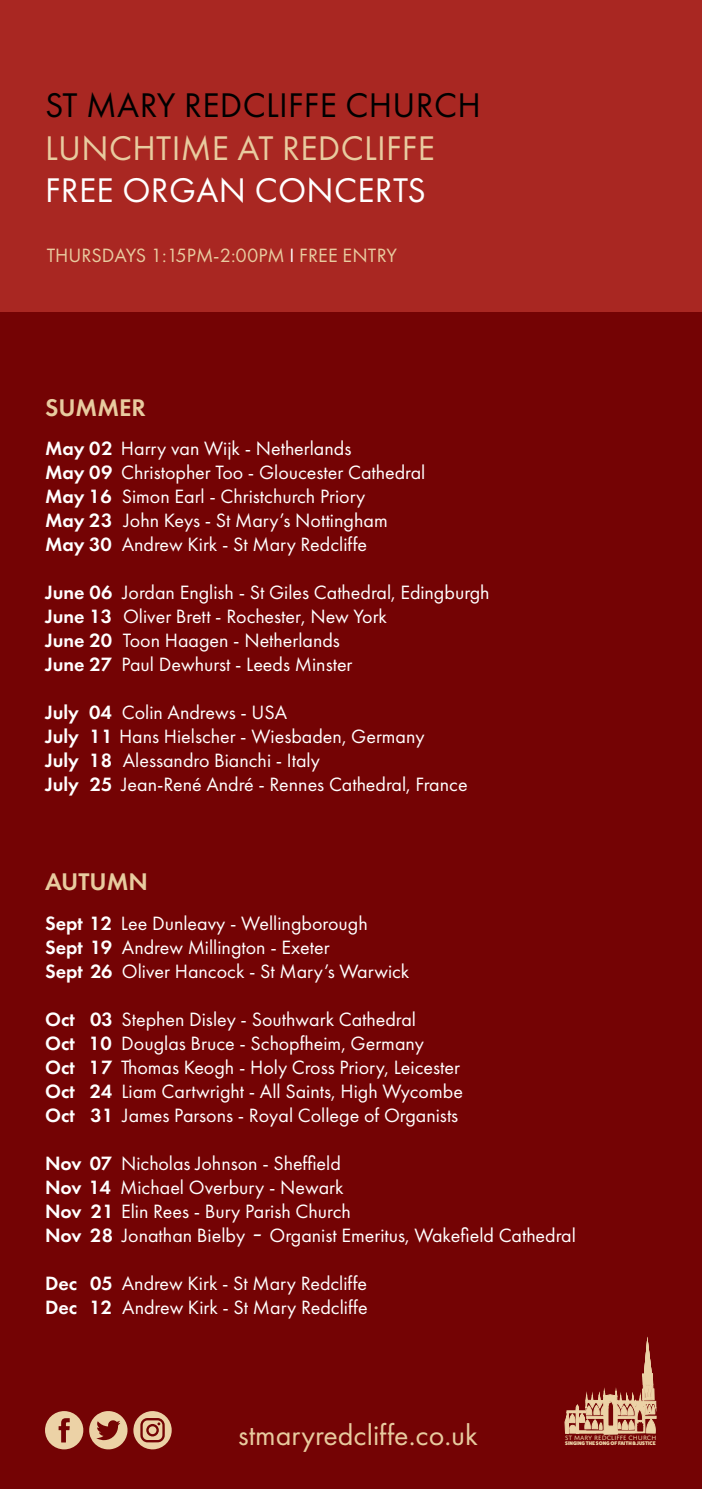
<style>
.page{position:relative;width:702px;height:1489px;background:#fff}
.page>*{position:absolute;margin:0;border:0;box-sizing:border-box;transform-origin:0 0}
.t1{font:35.5px "Futura PT";letter-spacing:.01em;color:#000}
.t2{font:35.5px "Futura PT";letter-spacing:.01em;color:#e8cb9f}
.t3{font:35.5px "Futura PT";letter-spacing:.01em;color:#fff}
.t4{font:30px "Futura PT";color:#e8cb9f}
.t5{font:600 25px "Futura PT";color:#e8cb9f}
.t6{font:20px "Futura PT";color:#fff}
.t7{font:20px "Futura PT";color:#e8cb9f}
.t8{font:6.75px "Domus Titling";color:#ecd2a6}
.t9{font:800 5.25px "Fat Frank";color:#ecd2a6}
.s1{color:#fff}
.s2{font-weight:600}
.s3{font-family:"Minion Pro";font-size:30px}
</style>
<div class="page">
<div style="left:0;top:309px;width:702px;height:1179px;background:#740304"></div>
<div style="left:0;top:0;width:702px;height:312px;background:#a92722"></div>
<svg style="left:564px;top:1339px;width:92px;height:95px"></svg>
<svg style="left:45px;top:1411px;width:38px;height:38px"></svg>
<svg style="left:89px;top:1411px;width:38px;height:38px"></svg>
<svg style="left:133px;top:1411px;width:39px;height:38px"></svg>
<div style="left:149px;top:1426px;width:7px;height:7px;background:#ecd2a6;border-radius:50%"></div>
<p class="t1" style="left:45px;top:84px;width:437px">ST MARY REDCLIFFE CHURCH</p>
<p class="t2" style="left:45px;top:127px;width:391px">LUNCHTIME AT REDCLIFFE</p>
<p class="t3" style="left:45px;top:169px;width:382px">FREE ORGAN CONCERTS</p>
<p class="t7" style="left:47px;top:243px;width:351px">THURSDAYS 1:15PM-2:00PM <span class="s1">І</span> FREE ENTRY</p>
<p class="t5" style="left:45px;top:391px;width:102px">SUMMER</p>
<p class="t6" style="left:45px;top:436px;width:308px"><span class="s2">May 02</span> Harry van Wijk - Netherlands</p>
<p class="t6" style="left:45px;top:460px;width:382px"><span class="s2">May 09</span> Christopher Too - Gloucester Cathedral</p>
<p class="t6" style="left:45px;top:484px;width:322px"><span class="s2">May 16</span> Simon Earl - Christchurch Priory</p>
<p class="t6" style="left:45px;top:508px;width:344px"><span class="s2">May 23</span> John Keys - St Mary’s Nottingham</p>
<p class="t6" style="left:45px;top:532px;width:323px"><span class="s2">May 30</span> Andrew Kirk - St Mary Redcliffe</p>
<p class="t6" style="left:45px;top:580px;width:446px"><span class="s2">June 06</span> Jordan English - St Giles Cathedral, Edingburgh</p>
<p class="t6" style="left:45px;top:604px;width:343px"><span class="s2">June 13</span> Oliver Brett - Rochester, New York</p>
<p class="t6" style="left:45px;top:628px;width:296px"><span class="s2">June 20</span> Toon Haagen - Netherlands</p>
<p class="t6" style="left:45px;top:652px;width:309px"><span class="s2">June 27</span> Paul Dewhurst - Leeds Minster</p>
<p class="t6" style="left:45px;top:700px;width:244px"><span class="s2">July 04</span> Colin Andrews - USA</p>
<p class="t6" style="left:45px;top:724px;width:381px"><span class="s2">July 11</span> Hans Hielscher - Wiesbaden, Germany</p>
<p class="t6" style="left:45px;top:748px;width:276px"><span class="s2">July 18</span> Alessandro Bianchi - Italy</p>
<p class="t6" style="left:45px;top:772px;width:424px"><span class="s2">July 25</span> Jean-René André - Rennes Cathedral, France</p>
<p class="t5" style="left:45px;top:866px;width:104px">AUTUMN</p>
<p class="t6" style="left:45px;top:911px;width:324px"><span class="s2">Sept 12</span> Lee Dunleavy - Wellingborough</p>
<p class="t6" style="left:45px;top:935px;width:286px"><span class="s2">Sept 19</span> Andrew Millington - Exeter</p>
<p class="t6" style="left:45px;top:959px;width:366px"><span class="s2">Sept 26</span> Oliver Hancock - St Mary’s Warwick</p>
<p class="t6" style="left:45px;top:1007px;width:372px"><span class="s2">Oct 03</span> Stephen Disley - Southwark Cathedral</p>
<p class="t6" style="left:45px;top:1031px;width:380px"><span class="s2">Oct 10</span> Douglas Bruce - Schopfheim, Germany</p>
<p class="t6" style="left:45px;top:1055px;width:416px"><span class="s2">Oct 17</span> Thomas Keogh - Holy Cross Priory, Leicester</p>
<p class="t6" style="left:45px;top:1079px;width:419px"><span class="s2">Oct 24</span> Liam Cartwright - All Saints, High Wycombe</p>
<p class="t6" style="left:45px;top:1103px;width:415px"><span class="s2">Oct 3 1</span> James Parsons - Royal College of Organists</p>
<p class="t6" style="left:45px;top:1151px;width:297px"><span class="s2">Nov 07</span> Nicholas Johnson - Sheffield</p>
<p class="t6" style="left:45px;top:1175px;width:300px"><span class="s2">Nov 14</span> Michael Overbury - Newark</p>
<p class="t6" style="left:45px;top:1199px;width:307px"><span class="s2">Nov 21</span> Elin Rees - Bury Parish Church</p>
<p class="t6" style="left:45px;top:1223px;width:532px"><span class="s2">Nov 28</span> Jonathan Bielby <span class="s3">-</span> Organist Emeritus, Wakefield Cathedral</p>
<p class="t6" style="left:45px;top:1271px;width:324px"><span class="s2">Dec 05</span> Andrew Kirk - St Mary Redcliffe</p>
<p class="t6" style="left:45px;top:1295px;width:324px"><span class="s2">Dec 12</span> Andrew Kirk - St Mary Redcliffe</p>
<p class="t4" style="left:238px;top:1416px;width:241px">stmaryredcliffe.co.uk</p>
<p class="t8" style="left:565px;top:1433px;width:93px">ST MARY REDCLIFFE CHURCH</p>
<p class="t9" style="left:565px;top:1439px;width:92px">SINGING THE SONG OF FAITH &amp;JUSTICE</p>
</div>
